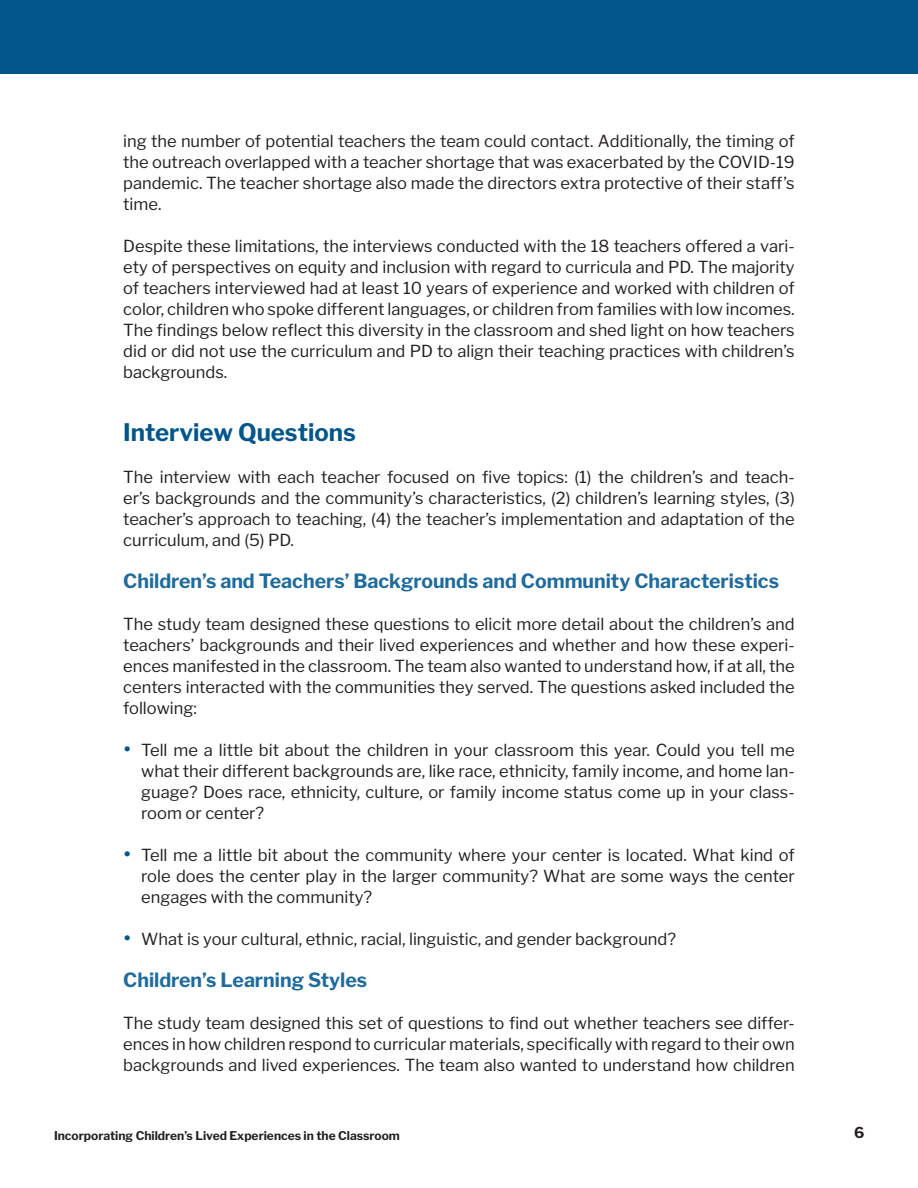
<style>
.page{position:relative;width:918px;height:1188px;background:#fff}
.page>*{position:absolute;margin:0;border:0;box-sizing:border-box;transform-origin:0 0}
.Subhead_A{font:700 24px "Libre Franklin";color:#00568a}
.Subhead_B{font:700 19.5px "Libre Franklin";color:#1f6b9c}
.Body_Text{font:16.5px/21px "Libre Franklin";color:#231f20;text-align:justify}
.t1{font:700 15px "Libre Franklin";color:#231f20}
.t2{font:700 12px "Libre Franklin";color:#231f20}
.s1{font-size:27px;color:#00568a}
</style>
<div class="page">
<div style="left:0;top:0;width:918px;height:74px;background:#00568a"></div>
<p class="Body_Text" style="left:123px;top:131px;width:673px">ing the number of potential teachers the team could contact. Additionally, the timing of the outreach overlapped with a teacher shortage that was exacerbated by the COVID-19 pandemic. The teacher shortage also made the directors extra protective of their staff’s time.</p>
<p class="Body_Text" style="left:123px;top:236px;width:673px">Despite these limitations, the interviews conducted with the 18 teachers offered a vari&shy;ety of perspectives on equity and inclusion with regard to curricula and PD. The majority of teachers interviewed had at least 10 years of experience and worked with children of color, children who spoke different languages, or children from families with low incomes.<br>The findings below reflect this diversity in the classroom and shed light on how teachers did or did not use the curriculum and PD to align their teaching practices with children’s backgrounds.</p>
<p class="Subhead_A" style="left:123px;top:418px;width:234px">Interview Questions</p>
<p class="Body_Text" style="left:123px;top:467px;width:673px">The interview with each teacher focused on five topics: (1) the children’s and teach&shy;er’s backgrounds and the community’s characteristics, (2) children’s learning styles, (3) teacher’s approach to teaching, (4) the teacher’s implementation and adaptation of the curriculum, and (5) PD.</p>
<p class="Subhead_B" style="left:123px;top:569px;width:657px">Children’s and Teachers’ Backgrounds and Community Characteristics</p>
<p class="Body_Text" style="left:123px;top:614px;width:673px">The study team designed these questions to elicit more detail about the children’s and teachers’ backgrounds and their lived experiences and whether and how these experi&shy;ences manifested in the classroom. The team also wanted to understand how, if at all, the centers interacted with the communities they served. The questions asked included the following:</p>
<p class="Body_Text" style="left:141px;top:740px;width:655px;text-indent:-18px"><span class="s1">•</span> Tell me a little bit about the children in your classroom this year. Could you tell me what their different backgrounds are, like race, ethnicity, family income, and home lan&shy;guage? Does race, ethnicity, culture, or family income status come up in your class&shy;room or center?</p>
<p class="Body_Text" style="left:141px;top:845px;width:655px;text-indent:-18px"><span class="s1">•</span> Tell me a little bit about the community where your center is located. What kind of role does the center play in the larger community? What are some ways the center engages with the community?</p>
<p class="Body_Text" style="left:123px;top:929px;width:554px"><span class="s1">•</span> What is your cultural, ethnic, racial, linguistic, and gender background?</p>
<p class="Subhead_B" style="left:123px;top:968px;width:246px">Children’s Learning Styles</p>
<p class="Body_Text" style="left:123px;top:1013px;width:673px">The study team designed this set of questions to find out whether teachers see differ&shy;ences in how children respond to curricular materials, specifically with regard to their own backgrounds and lived experiences. The team also wanted to understand how children</p>
<p class="t2" style="left:54px;top:1128px;width:347px">Incorporating Children’s Lived Experiences in the Classroom</p>
<p class="t1" style="left:854px;top:1124px;width:12px">6</p>
</div>
